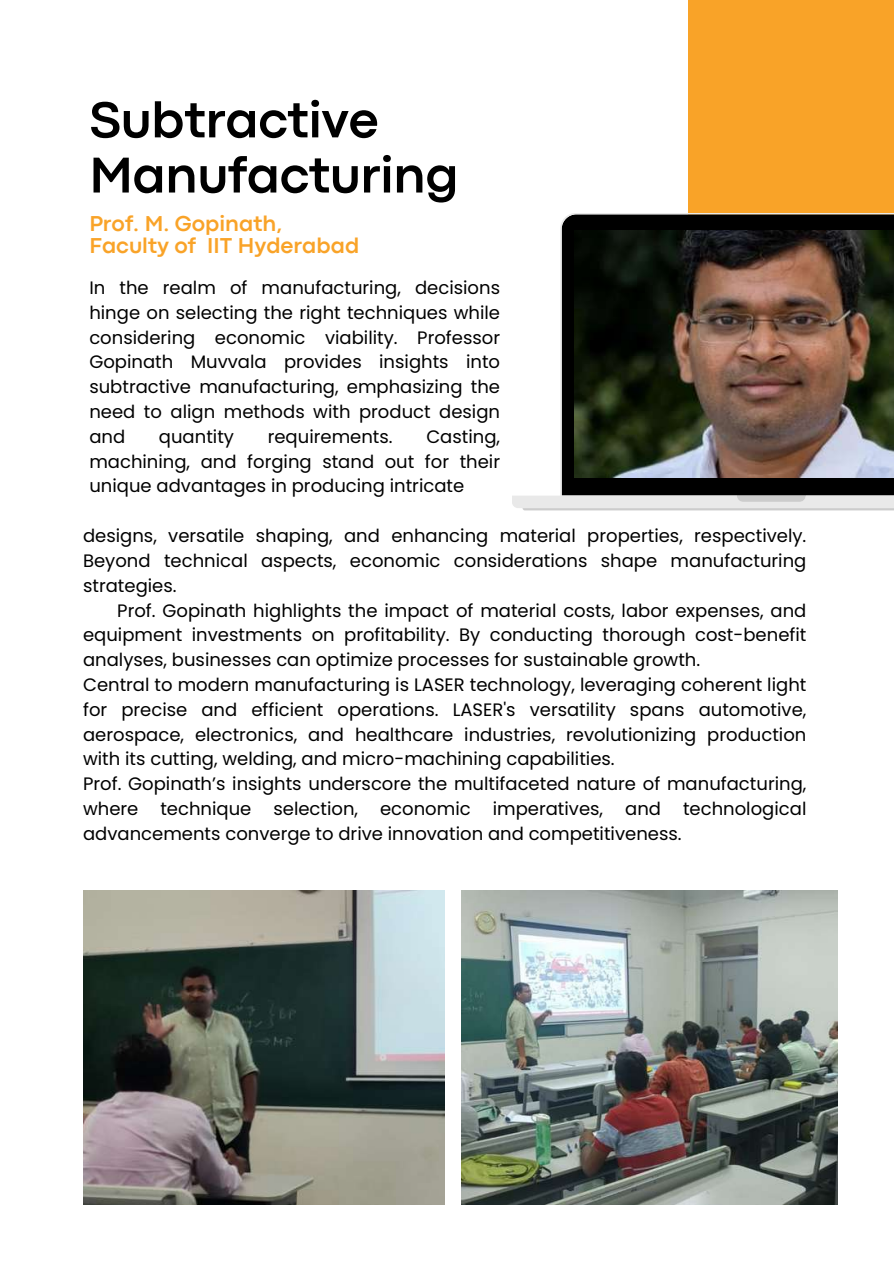
<style>
.page{position:relative;width:894px;height:1264px;background:#fff}
.page>*{position:absolute;margin:0;border:0;box-sizing:border-box;transform-origin:0 0}
.t1{font:700 52.5px/55.2px "Codec Pro";letter-spacing:-.01em;color:#000}
.t2{font:700 22.5px/22.5px "Codec Pro";color:#f9a328}
.t3{font:18px/24.8px "Poppins";color:#000;text-align:justify}
</style>
<div class="page">
<div style="left:688px;top:0;width:205px;height:278px;background:#f9a328"></div>
<svg style="left:512px;top:213px;width:381px;height:295px"></svg>
<svg style="left:736px;top:495px;width:69px;height:7px"></svg>
<svg style="left:522px;top:508px;width:371px;height:2px"></svg>
<img style="left:574px;top:231px;width:319px;height:246px">
<img style="left:461px;top:890px;width:376px;height:314px">
<img style="left:83px;top:890px;width:361px;height:314px">
<h1 class="t1" style="left:89px;top:96px;width:370px">Subtractive<br>Manufacturing</h1>
<p class="t2" style="left:89px;top:214px;width:271px">Prof. M. Gopinath,<br>Faculty of IIT Hyderabad</p>
<p class="t3" style="left:89px;top:275px;width:412px">In the realm of manufacturing, decisions hinge on selecting the right techniques while considering economic viability. Professor Gopinath Muvvala provides insights into subtractive manufacturing, emphasizing the need to align methods with product design and</p>
<p class="t3" style="left:89px;top:424px;width:412px;text-indent:337px">Casting, machining, and forging stand out for their unique advantages in producing intricate</p>
<p class="t3" style="left:159px;top:424px;width:77px">quantity</p>
<p class="t3" style="left:268px;top:424px;width:126px">requirements.</p>
<p class="t3" style="left:83px;top:523px;width:724px">designs, versatile shaping, and enhancing material properties, respectively.<br>Beyond technical aspects, economic considerations shape manufacturing strategies.</p>
<p class="t3" style="left:83px;top:598px;width:724px;text-align:left;text-indent:34px">Prof. Gopinath highlights the impact of material costs, labor expenses, and equipment investments on profitability. By conducting thorough cost-benefit analyses, businesses can optimize processes for sustainable growth.<br>Central to modern manufacturing is LASER technology, leveraging coherent light for precise and efficient operations. LASER's versatility spans automotive, aerospace, electronics, and healthcare industries, revolutionizing production with its cutting, welding, and micro-machining capabilities.<br>Prof. Gopinath’s insights underscore the multifaceted nature of manufacturing, where technique selection, economic imperatives, and technological advancements converge to drive innovation and competitiveness.</p>
</div>
